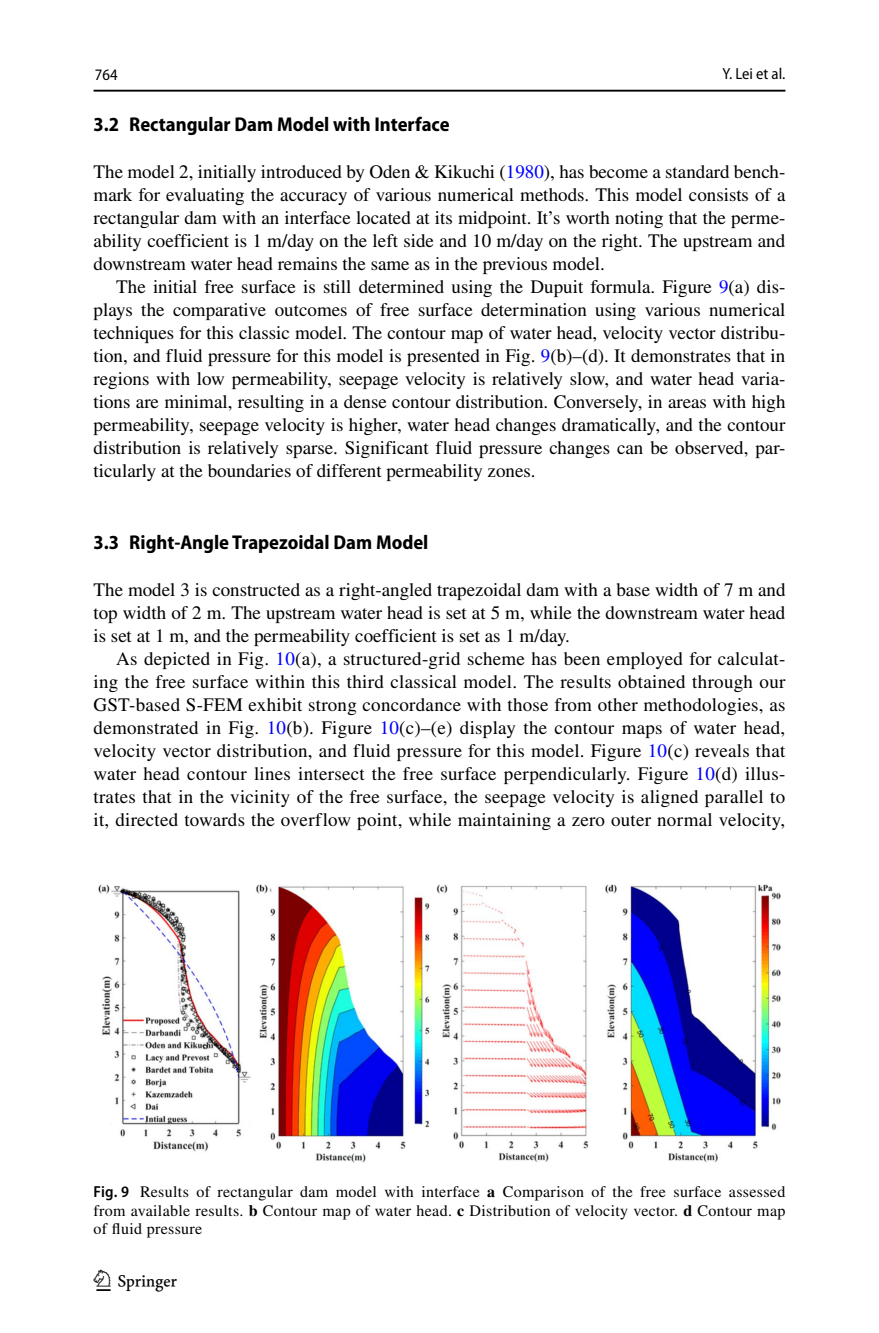
<style>
.page{position:relative;width:879px;height:1333px;background:#fff}
.page>*{position:absolute;margin:0;border:0;box-sizing:border-box;transform-origin:0 0}
.t1{font:30px "Springnew Regular 4";color:#000}
.t2{font:700 semi-condensed 20px "Myriad Pro";color:#000}
.t3{font:19px/23px "STIX";color:#000;text-align:justify}
.t4{font:16px/18.4px "STIX";letter-spacing:.02em;color:#000;text-align:justify}
.t5{font:semi-condensed 16px "Myriad Pro";color:#000}
.s1{color:#00f}
.s2{font-family:"Myriad Pro";font-weight:600;font-stretch:semi-condensed}
.s3{font-weight:700}
</style>
<div class="page">
<hr style="left:94px;top:90px;width:691px;height:2px;background:#000">
<img style="left:99px;top:884px;width:681px;height:278px">
<p class="t5" style="left:95px;top:66px;width:24px">764</p>
<p class="t5" style="left:722px;top:65px;width:64px">Y. Lei et al.</p>
<p class="t2" style="left:94px;top:113px;width:357px">3.2 Rectangular Dam Model with Interface</p>
<p class="t3" style="left:94px;top:161px;width:693px">The model 2, initially introduced by Oden &amp; Kikuchi (<span class="s1">1980</span>), has become a standard bench&shy;mark for evaluating the accuracy of various numerical methods. This model consists of a rectangular dam with an interface located at its midpoint. It’s worth noting that the perme&shy;ability coefficient is 1 m/day on the left side and 10 m/day on the right. The upstream and downstream water head remains the same as in the previous model.</p>
<p class="t3" style="left:94px;top:276px;width:693px;text-indent:23px">The initial free surface is still determined using the Dupuit formula. Figure <span class="s1">9</span>(a) dis&shy;plays the comparative outcomes of free surface determination using various numerical techniques for this classic model. The contour map of water head, velocity vector distribu&shy;tion, and fluid pressure for this model is presented in Fig. <span class="s1">9</span>(b)–(d). It demonstrates that in regions with low permeability, seepage velocity is relatively slow, and water head varia&shy;tions are minimal, resulting in a dense contour distribution. Conversely, in areas with high permeability, seepage velocity is higher, water head changes dramatically, and the contour distribution is relatively sparse. Significant fluid pressure changes can be observed, par&shy;ticularly at the boundaries of different permeability zones.</p>
<p class="t2" style="left:94px;top:531px;width:336px">3.3 Right‑Angle Trapezoidal Dam Model</p>
<p class="t3" style="left:94px;top:579px;width:693px">The model 3 is constructed as a right-angled trapezoidal dam with a base width of 7 m and top width of 2 m. The upstream water head is set at 5 m, while the downstream water head is set at 1 m, and the permeability coefficient is set as 1 m/day.</p>
<p class="t3" style="left:94px;top:648px;width:693px;text-indent:23px">As depicted in Fig. <span class="s1">10</span>(a), a structured-grid scheme has been employed for calculat&shy;ing the free surface within this third classical model. The results obtained through our GST-based S-FEM exhibit strong concordance with those from other methodologies, as demonstrated in Fig. <span class="s1">10</span>(b). Figure <span class="s1">10</span>(c)–(e) display the contour maps of water head, velocity vector distribution, and fluid pressure for this model. Figure <span class="s1">10</span>(c) reveals that water head contour lines intersect the free surface perpendicularly. Figure <span class="s1">10</span>(d) illus&shy;trates that in the vicinity of the free surface, the seepage velocity is aligned parallel to it, directed towards the overflow point, while maintaining a zero outer normal velocity,</p>
<p class="t4" style="left:94px;top:1183px;width:693px"><span class="s2">Fig. 9</span> Results of rectangular dam model with interface <span class="s3">a</span> Comparison of the free surface assessed from available results. <span class="s3">b</span> Contour map of water head. <span class="s3">c</span> Distribution of velocity vector. <span class="s3">d</span> Contour map of fluid pressure</p>
<h1 class="t1" style="left:96px;top:1269px;width:83px">1 3</h1>
</div>
